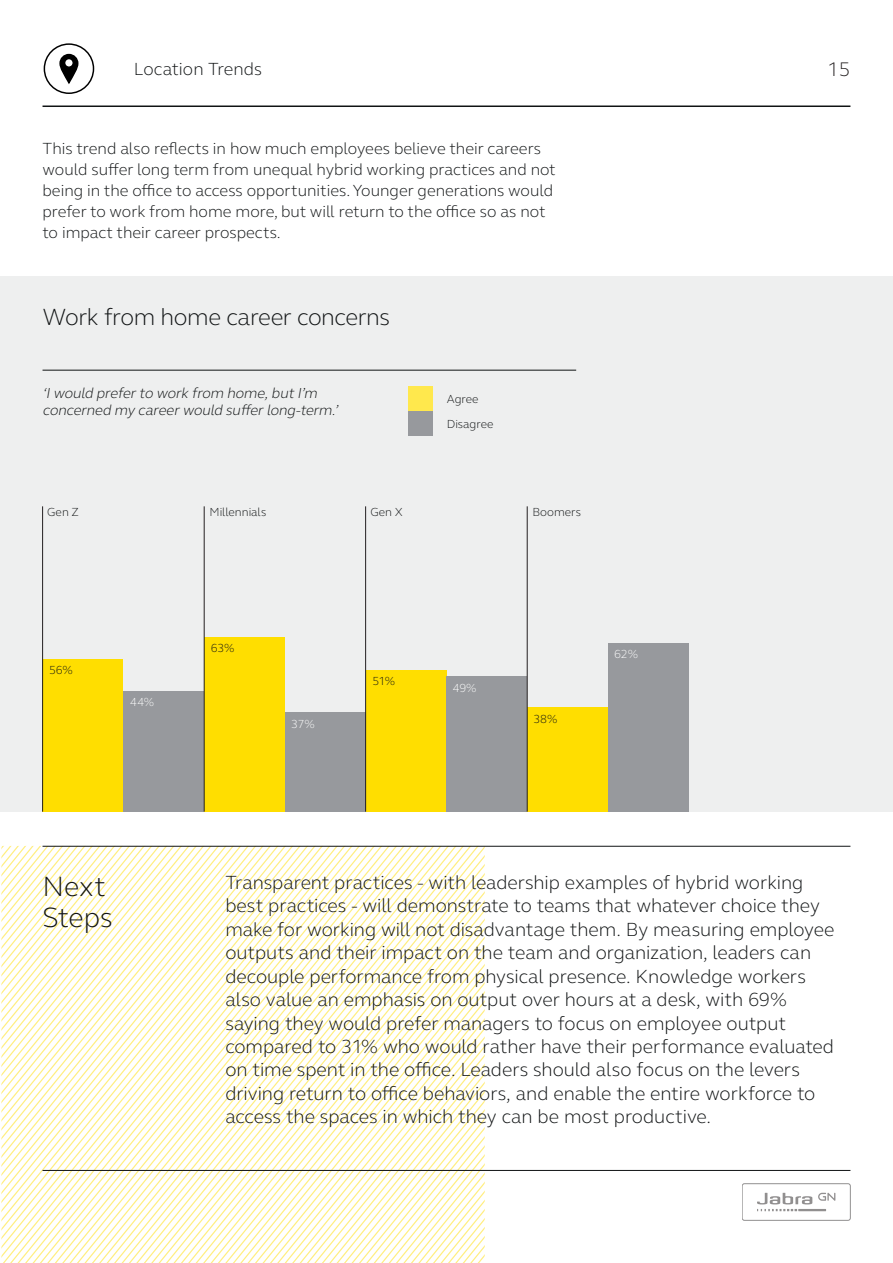
<style>
.page{position:relative;width:893px;height:1263px;background:#fff}
.page>*{position:absolute;margin:0;border:0;box-sizing:border-box;transform-origin:0 0}
.t1{font:300 28.65px/31.2px "GN Elliot";color:#101314}
.t2{font:300 24px "GN Elliot";letter-spacing:-.015em;color:#101314}
.t3{font:300 20.1px "GN Elliot";color:#231f20}
.t4{font:300 19.5px/23.4px "GN Elliot";letter-spacing:-.005em;color:#101314}
.t5{font:300 18px "GN Elliot";color:#101314}
.t6{font:300 16.5px/21px "GN Elliot";color:#101314}
.t7{font:italic 300 14.85px/17.9px "GN Elliot";color:#101314}
.t8{font:300 12px "GN Elliot";color:#101314}
.t9{font:300 12px "GN Elliot";letter-spacing:-.02em;color:#fff}
</style>
<div class="page">
<div style="left:0;top:276px;width:893px;height:536px;background:#eeefef"></div>
<div style="left:366px;top:670px;width:80px;height:142px;background:#ffde00"></div>
<div style="left:204px;top:637px;width:81px;height:175px;background:#ffde00"></div>
<div style="left:408px;top:386px;width:25px;height:25px;background:#ffe84d"></div>
<svg style="left:1px;top:846px;width:484px;height:417px"></svg>
<hr style="left:43px;top:846px;width:807px;height:1px;background:#101314">
<hr style="left:43px;top:105px;width:807px;height:2px;background:#101314">
<div style="left:44px;top:43px;width:50px;height:51px;border:1px solid #000;border-radius:50%"></div>
<svg style="left:59px;top:53px;width:20px;height:31px"></svg>
<hr style="left:43px;top:370px;width:533px;height:1px;background:#101314">
<div style="left:408px;top:411px;width:25px;height:24px;background:#97999d"></div>
<div style="left:43px;top:659px;width:80px;height:153px;background:#ffde00"></div>
<div style="left:123px;top:691px;width:81px;height:121px;background:#97999d"></div>
<div style="left:285px;top:712px;width:81px;height:100px;background:#97999d"></div>
<div style="left:446px;top:676px;width:81px;height:136px;background:#97999d"></div>
<div style="left:608px;top:643px;width:81px;height:169px;background:#97999d"></div>
<div style="left:527px;top:707px;width:81px;height:105px;background:#ffde00"></div>
<hr style="left:527px;top:506px;width:1px;height:306px;background:#231f20">
<hr style="left:42px;top:506px;width:1px;height:306px;background:#231f20">
<hr style="left:204px;top:506px;width:1px;height:306px;background:#231f20">
<hr style="left:365px;top:506px;width:1px;height:306px;background:#231f20">
<div style="left:742px;top:1183px;width:108px;height:37px;border:1px solid #231f20;border-radius:2px"></div>
<svg style="left:757px;top:1193px;width:55px;height:18px"></svg>
<hr style="left:798px;top:1209px;width:28px;height:2px;background:#231f20">
<svg style="left:818px;top:1193px;width:17px;height:8px"></svg>
<hr style="left:43px;top:1170px;width:807px;height:1px;background:#101314">
<p class="t5" style="left:134px;top:57px;width:130px">Location Trends</p>
<p class="t6" style="left:43px;top:138px;width:515px">This trend also reflects in how much employees believe their careers would suffer long term from unequal hybrid working practices and not being in the office to access opportunities. Younger generations would prefer to work from home more, but will return to the office so as not to impact their career prospects.</p>
<p class="t2" style="left:43px;top:301px;width:349px">Work from home career concerns</p>
<p class="t7" style="left:43px;top:383px;width:300px">‘Iwould preferto work from home,butI’m concerned my careerwould sufferlong-term.’</p>
<p class="t8" style="left:447px;top:391px;width:33px">Agree</p>
<p class="t8" style="left:447px;top:415px;width:48px">Disagree</p>
<p class="t8" style="left:47px;top:504px;width:33px">Gen Z</p>
<p class="t8" style="left:210px;top:504px;width:58px">Millennials</p>
<p class="t8" style="left:370px;top:504px;width:34px">Gen X</p>
<p class="t8" style="left:532px;top:504px;width:50px">Boomers</p>
<p class="t8" style="left:49px;top:662px;width:25px">56%</p>
<p class="t9" style="left:130px;top:694px;width:26px">44%</p>
<p class="t8" style="left:211px;top:640px;width:25px">63%</p>
<p class="t9" style="left:291px;top:716px;width:25px">37%</p>
<p class="t8" style="left:372px;top:673px;width:24px">51%</p>
<p class="t9" style="left:453px;top:680px;width:25px">49%</p>
<p class="t8" style="left:533px;top:710px;width:26px">38%</p>
<p class="t9" style="left:614px;top:646px;width:25px">62%</p>
<p class="t3" style="left:827px;top:56px;width:25px">15</p>
<h1 class="t1" style="left:43px;top:870px;width:72px">Next<br>Steps</h1>
<p class="t4" style="left:225px;top:870px;width:611px">Transparent practices - with leadership examples of hybrid working best practices - will demonstrate to teams that whatever choice they make for working will not disadvantage them. By measuring employee outputs and their impact on the team and organization, leaders can decouple performance from physical presence. Knowledge workers also value an emphasis on output over hours at a desk, with 69% saying they would prefer managers to focus on employee output compared to 31% who would rather have their performance evaluated on time spent in the office. Leaders should also focus on the levers driving return to office behaviors, and enable the entire workforce to access the spaces in which they can be most productive.</p>
</div>
